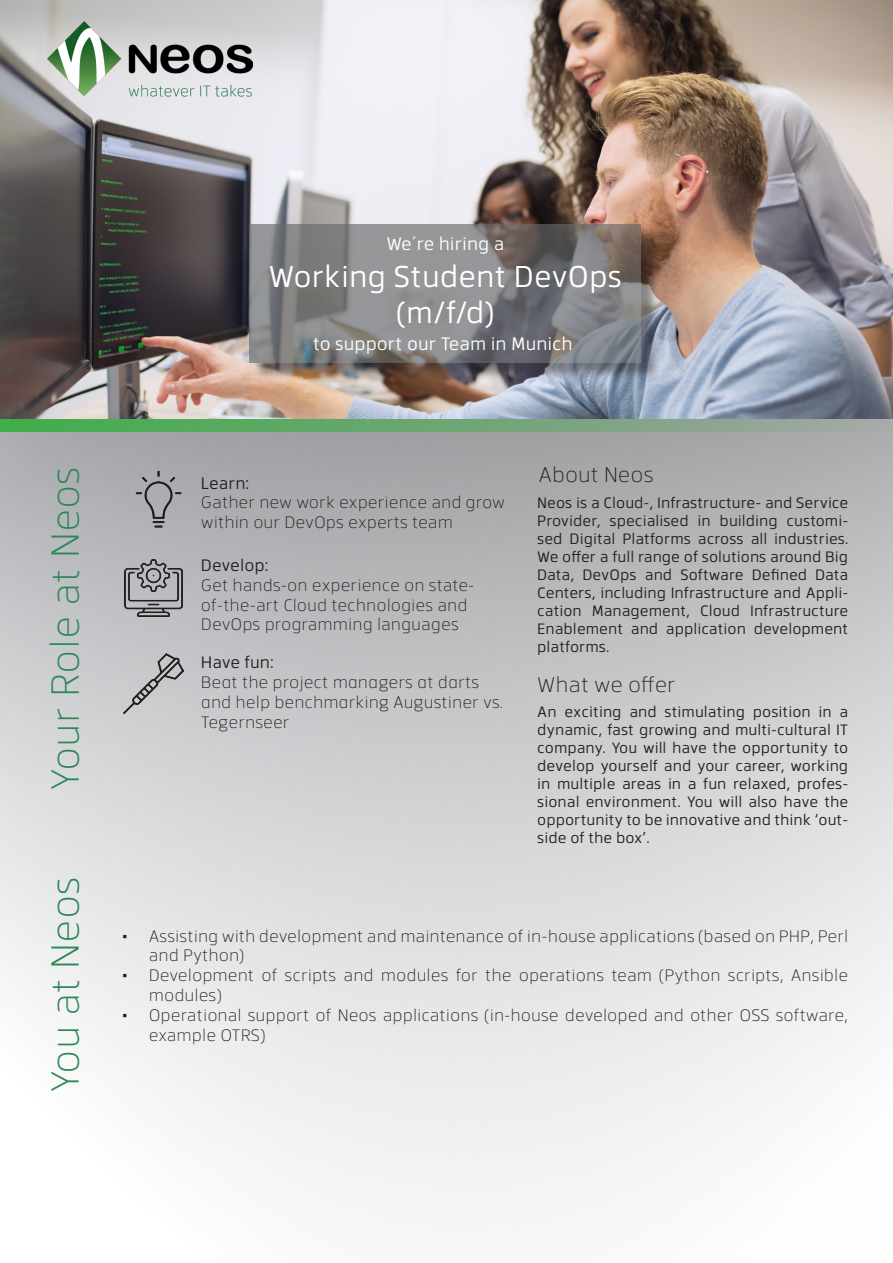
<style>
.page{position:relative;width:893px;height:1263px;background:#fff}
.page>*{position:absolute;margin:0;border:0;box-sizing:border-box;transform-origin:0 0}
.t1{font:300 39px "Facto";color:#2d8755}
.t2{font:30px/36px "Facto";color:#fff;text-align:center}
.t3{font:300 21px "Facto";color:#231f20}
.t4{font:18px "Facto";color:#fff}
.t5{font:300 16.5px/19.8px "Facto";color:#231f20}
.t6{font:16.5px "Facto";color:#231f20}
.About_Spalte{font:15px/18px "Facto";color:#231f20;text-align:justify}
</style>
<div class="page">
<div style="left:0;top:418px;width:893px;height:845px;background:linear-gradient(to bottom,#a9aaac,#fff)"></div>
<svg style="left:0;top:418px;width:893px;height:14px;background:#73a779"></svg>
<img style="left:0;top:0;width:892px;height:418px">
<div style="left:252px;top:226px;width:408px;height:155px;background:#231f20;opacity:.75"></div>
<svg style="left:250px;top:224px;width:391px;height:138px;background:#808081"></svg>
<img style="left:47px;top:22px;width:206px;height:78px">
<img style="left:129px;top:469px;width:59px;height:60px">
<img style="left:125px;top:559px;width:57px;height:57px">
<img style="left:124px;top:654px;width:59px;height:59px">
<p class="t4" style="left:386px;top:231px;width:120px">We´re hiring a</p>
<p class="t2" style="left:269px;top:256px;width:355px">Working Student DevOps (m/f/d)</p>
<p class="t4" style="left:313px;top:330px;width:261px">to support our Team in Munich</p>
<p class="t1" style="left:37px;top:790px;width:326px;rotate:-90deg">Your Role at Neos</p>
<p class="t1" style="left:37px;top:1093px;width:219px;rotate:-90deg">You at Neos</p>
<p class="t6" style="left:201px;top:471px;width:50px">Learn:</p>
<p class="t5" style="left:201px;top:492px;width:305px">Gather new work experience and grow within our DevOps experts team</p>
<p class="t6" style="left:201px;top:553px;width:69px">Develop:</p>
<p class="t5" style="left:201px;top:574px;width:275px">Get hands-on experience on state&shy;of-the-art Cloud technologies and<br>DevOps programming languages</p>
<p class="t6" style="left:201px;top:650px;width:74px">Have fun:</p>
<p class="t5" style="left:201px;top:672px;width:304px">Beat the project managers at darts and help benchmarking Augustiner vs.<br>Tegernseer</p>
<p class="t3" style="left:538px;top:460px;width:117px">About Neos</p>
<p class="About_Spalte" style="left:537px;top:492px;width:313px">Neos is a Cloud-, Infrastructure- and Service Provider, specialised in building customi&shy;sed Digital Platforms across all industries.<br>We offer a full range of solutions around Big Data, DevOps and Software Defined Data Centers, including Infrastructure and Appli&shy;cation Management, Cloud Infrastructure Enablement and application development platforms.</p>
<p class="t3" style="left:537px;top:669px;width:140px">What we offer</p>
<p class="About_Spalte" style="left:537px;top:701px;width:313px">An exciting and stimulating position in a dynamic, fast growing and multi-cultural IT company. You will have the opportunity to develop yourself and your career, working in multiple areas in a fun relaxed, profes&shy;sional environment. You will also have the opportunity to be innovative and think ‘out&shy;side of the box’.</p>
<p class="t5" style="left:149px;top:925px;width:701px;text-indent:-27px">• Assisting with development and maintenance of in-house applications (based on PHP, Perl and Python)</p>
<p class="t5" style="left:149px;top:964px;width:701px;text-indent:-27px">• Development of scripts and modules for the operations team (Python scripts, Ansible modules)</p>
<p class="t5" style="left:149px;top:1004px;width:701px;text-indent:-27px">• Operational support of Neos applications (in-house developed and other OSS software, example OTRS)</p>
</div>
